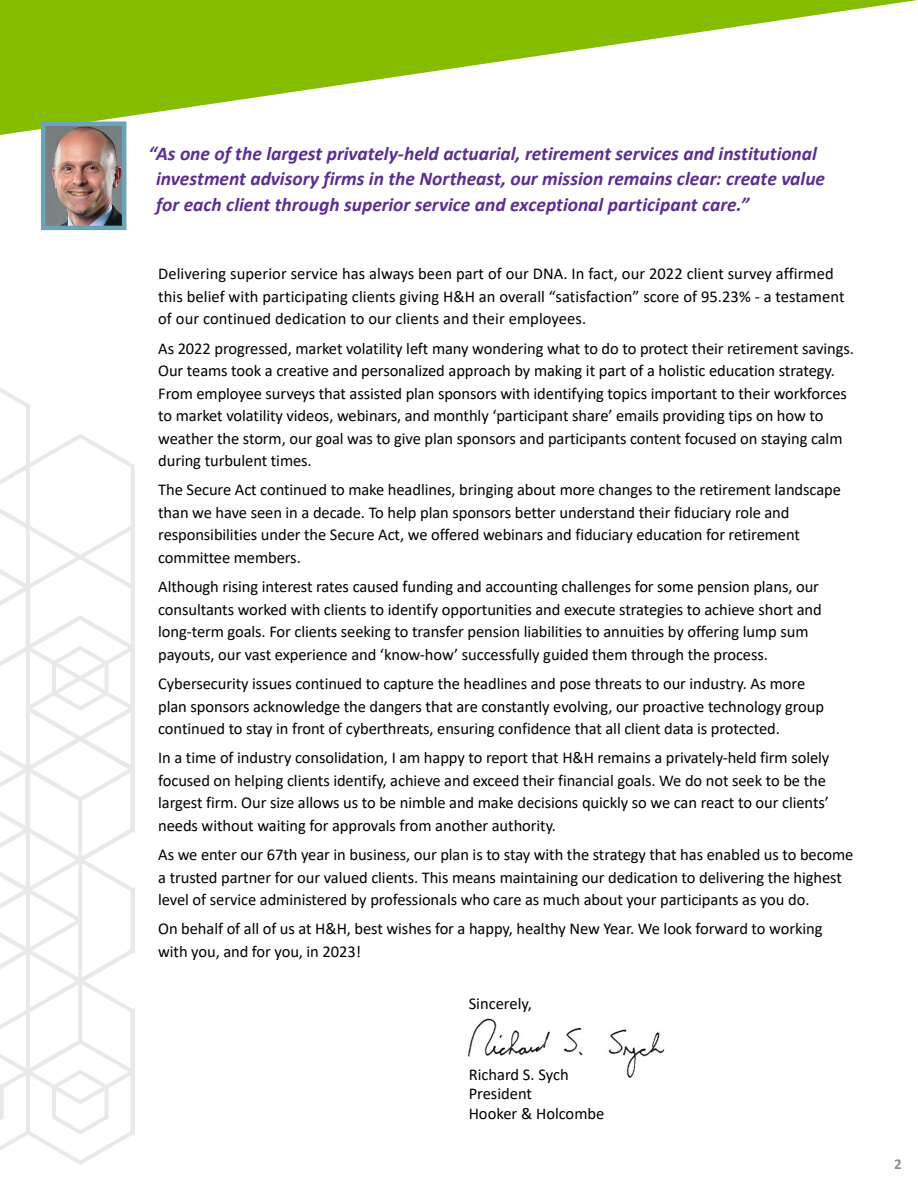
<style>
.page{position:relative;width:918px;height:1188px;background:#fff}
.page>*{position:absolute;margin:0;border:0;box-sizing:border-box;transform-origin:0 0}
.t1{font:italic 700 19.5px/25.5px "Calibri";color:#5c2d91}
.t2{font:16.5px/22.5px "Calibri";letter-spacing:-.005em;color:#000}
.t3{font:700 15px "Calibri";color:#8c8f91}
</style>
<div class="page">
<svg style="left:0;top:0;width:918px;height:135px;fill:#85bd00"></svg>
<img style="left:468px;top:1018px;width:196px;height:60px">
<img style="left:46px;top:127px;width:75px;height:98px">
<div style="left:41px;top:122px;width:85px;height:108px;border:4px solid #6ba3b8"></div>
<svg style="left:0;top:388px;width:135px;height:777px"></svg>
<p class="t1" style="left:156px;top:140px;width:671px;text-indent:-8px">“As one of the largest privately-held actuarial, retirement services and institutional investment advisory firms in the Northeast, our mission remains clear: create value for each client through superior service and exceptional participant care.”</p>
<p class="t2" style="left:158px;top:262px;width:688px">Delivering superior service has always been part of our DNA. In fact, our 2022 client survey affirmed this belief with participating clients giving H&amp;H an overall “satisfaction” score of 95.23% - a testament of our continued dedication to our clients and their employees.</p>
<p class="t2" style="left:158px;top:337px;width:697px">As 2022 progressed, market volatility left many wondering what to do to protect their retirement savings.<br>Our teams took a creative and personalized approach by making it part of a holistic education strategy.<br>From employee surveys that assisted plan sponsors with identifying topics important to their workforces to market volatility videos, webinars, and monthly ‘participant share’ emails providing tips on how to weather the storm, our goal was to give plan sponsors and participants content focused on staying calm during turbulent times.</p>
<p class="t2" style="left:158px;top:478px;width:684px">The Secure Act continued to make headlines, bringing about more changes to the retirement landscape than we have seen in a decade. To help plan sponsors better understand their fiduciary role and responsibilities under the Secure Act, we offered webinars and fiduciary education for retirement committee members.</p>
<p class="t2" style="left:158px;top:575px;width:665px">Although rising interest rates caused funding and accounting challenges for some pension plans, our consultants worked with clients to identify opportunities and execute strategies to achieve short and long-term goals. For clients seeking to transfer pension liabilities to annuities by offering lump sum payouts, our vast experience and ‘know-how’ successfully guided them through the process.</p>
<p class="t2" style="left:158px;top:672px;width:667px">Cybersecurity issues continued to capture the headlines and pose threats to our industry. As more plan sponsors acknowledge the dangers that are constantly evolving, our proactive technology group continued to stay in front of cyberthreats, ensuring confidence that all client data is protected.</p>
<p class="t2" style="left:158px;top:746px;width:673px">In a time of industry consolidation, I am happy to report that H&amp;H remains a privately-held firm solely focused on helping clients identify, achieve and exceed their financial goals. We do not seek to be the largest firm. Our size allows us to be nimble and make decisions quickly so we can react to our clients’ needs without waiting for approvals from another authority.</p>
<p class="t2" style="left:158px;top:843px;width:697px">As we enter our 67th year in business, our plan is to stay with the strategy that has enabled us to become a trusted partner for our valued clients. This means maintaining our dedication to delivering the highest level of service administered by professionals who care as much about your participants as you do.</p>
<p class="t2" style="left:158px;top:917px;width:666px">On behalf of all of us at H&amp;H, best wishes for a happy, healthy New Year. We look forward to working with you, and for you, in 2023!</p>
<p class="t2" style="left:469px;top:991px;width:65px">Sincerely,</p>
<p class="t2" style="left:469px;top:1064px;width:137px;line-height:19.5px">Richard S. Sych<br>President<br>Hooker &amp; Holcombe</p>
<p class="t3" style="left:894px;top:1154px;width:9px">2</p>
</div>
